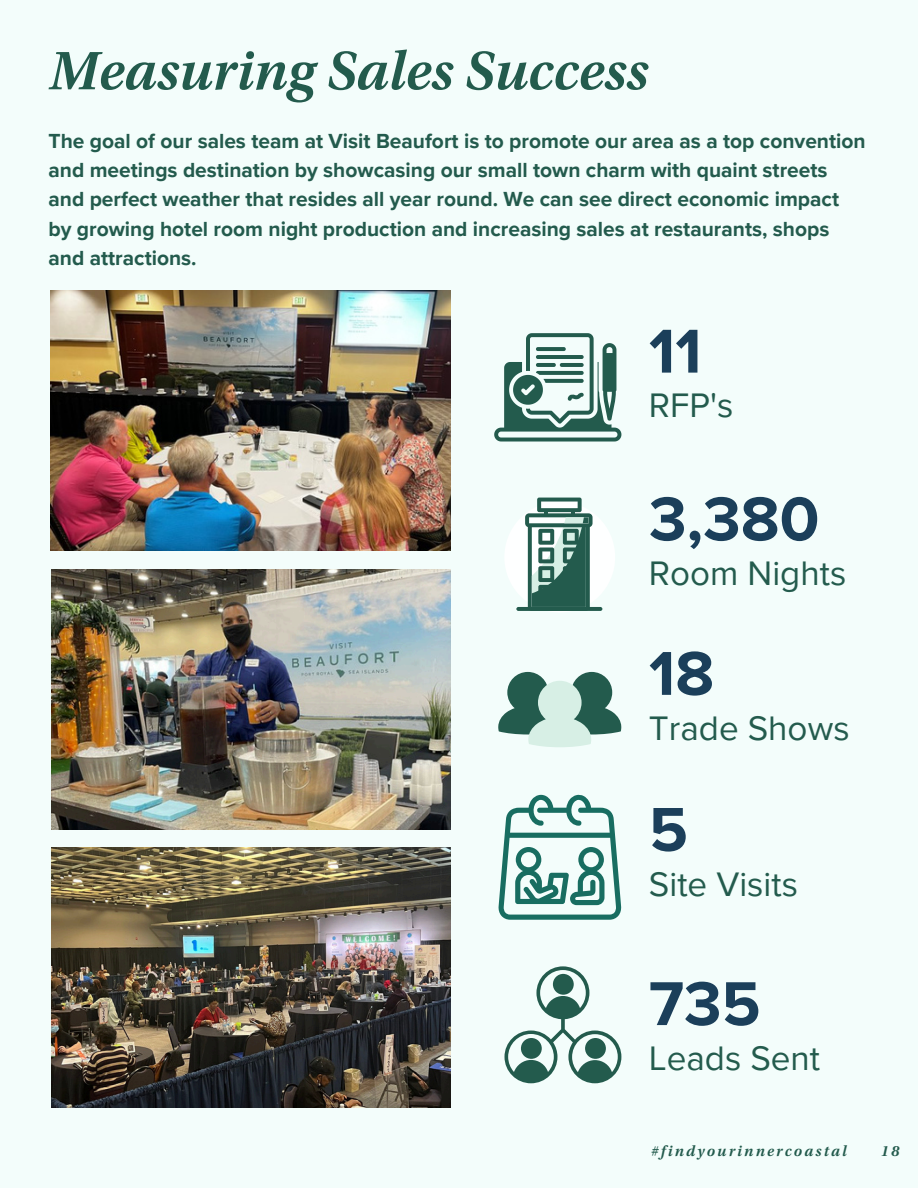
<style>
.page{position:relative;width:918px;height:1188px;background:#f3fdfb}
.page>*{position:absolute;margin:0;border:0;box-sizing:border-box;transform-origin:0 0}
.t1{font:700 64.2px "Proxima Nova";color:#1b3f5a}
.t2{font:italic 600 57px "Utopia Std";color:#235b4d}
.t3{font:34.95px "Proxima Nova";color:#235b4d}
.t4{font:700 21px/29.2px "Proxima Nova";color:#235b4d}
.t5{font:italic 600 15.6px "Utopia Std";letter-spacing:.14em;color:#235b4d}
</style>
<div class="page">
<img style="left:52px;top:848px;width:398px;height:260px">
<img style="left:51px;top:291px;width:399px;height:260px">
<img style="left:52px;top:570px;width:398px;height:260px">
<svg style="left:505px;top:498px;width:110px;height:114px"></svg>
<svg style="left:498px;top:672px;width:123px;height:75px"></svg>
<svg style="left:494px;top:333px;width:127px;height:108px"></svg>
<svg style="left:498px;top:795px;width:123px;height:124px"></svg>
<svg style="left:504px;top:966px;width:117px;height:117px"></svg>
<div style="left:521px;top:1038px;width:21px;height:21px;background:#235b4d;border-radius:50%"></div>
<div style="left:553px;top:974px;width:21px;height:21px;background:#235b4d;border-radius:50%"></div>
<div style="left:585px;top:1038px;width:21px;height:21px;background:#235b4d;border-radius:50%"></div>
<p class="t2" style="left:48px;top:48px;width:601px">Measuring Sales Success</p>
<p class="t4" style="left:48px;top:127px;width:819px">The goal of our sales team at Visit Beaufort is to promote our area as a top convention and meetings destination by showcasing our small town charm with quaint streets and perfect weather that resides all year round. We can see direct economic impact by growing hotel room night production and increasing sales at restaurants, shops and attractions.</p>
<p class="t1" style="left:649px;top:314px;width:54px">11</p>
<p class="t3" style="left:649px;top:385px;width:86px">RFP's</p>
<p class="t1" style="left:649px;top:481px;width:172px">3,380</p>
<p class="t3" style="left:649px;top:553px;width:199px">Room Nights</p>
<p class="t1" style="left:649px;top:636px;width:67px">18</p>
<h3 class="t3" style="left:649px;top:707px;width:202px">Trade Shows</h3>
<h1 class="t1" style="left:649px;top:792px;width:41px">5</h1>
<h3 class="t3" style="left:649px;top:863px;width:151px">Site Visits</h3>
<p class="t1" style="left:649px;top:966px;width:113px">735</p>
<h3 class="t3" style="left:649px;top:1038px;width:173px">Leads Sent</h3>
<p class="t5" style="left:651px;top:1144px;width:197px">#findyourinnercoastal</p>
<p class="t5" style="left:881px;top:1144px;width:20px">18</p>
</div>
